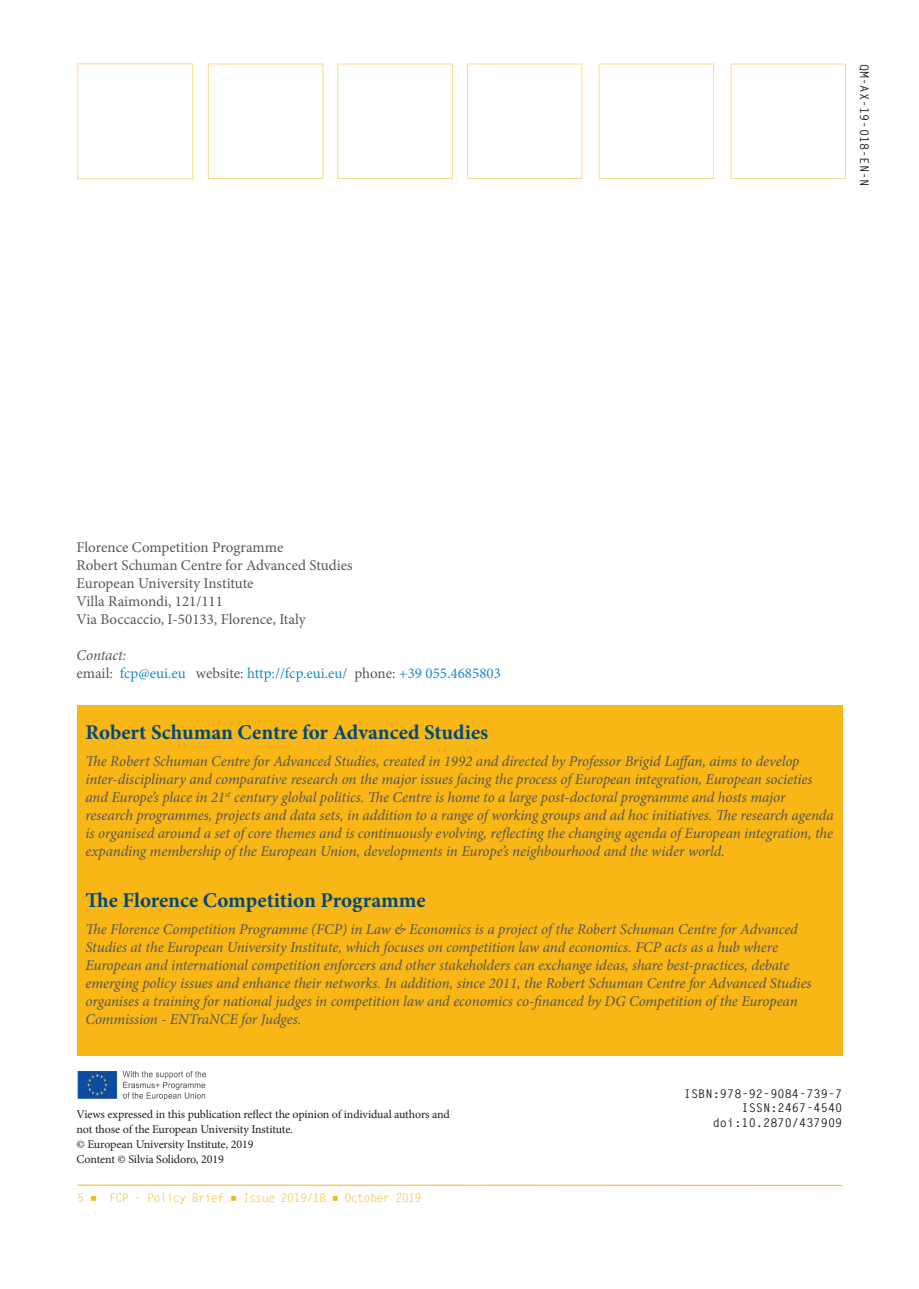
<style>
.page{position:relative;width:919px;height:1289px;background:#fff}
.page>*{position:absolute;margin:0;border:0;box-sizing:border-box;transform-origin:0 0}
.t1{font:700 21px "Minion Pro";color:#00497b}
.t2{font:italic 15px/18px "Minion Pro";letter-spacing:-.01em;color:#575756}
.t3{font:15px/18px "Minion Pro";color:#575756}
.t4{font:15px/18px "Minion Pro";color:#1d89c8}
.t5{font:700 12px/14.4px "Letter Gothic Std";color:#231f20;text-align:right}
.t6{font:12px "Letter Gothic Std";letter-spacing:-.07em;color:#f8b617}
.t7{font:11.85px "Minion Pro";letter-spacing:-.01em;color:#231f20}
.t8{font:11.7px/15px "Minion Pro";letter-spacing:-.015em;color:#231f20}
.s1{font-style:italic;color:#575756}
.s2{color:#57585a}
.s3{font-size:11.7px}
</style>
<div class="page">
<hr style="left:77px;top:1184px;width:765px;height:1px;background:#f8b617">
<div style="left:77px;top:705px;width:765px;height:351px;background:#f8b617"></div>
<img style="left:77px;top:1071px;width:130px;height:30px">
<p class="t5" style="left:871px;top:64px;width:124px;rotate:90deg">QM-AX-19-018-EN-N</p>
<p class="t3" style="left:77px;top:538px;width:277px">Florence Competition Programme<br>Robert Schuman Centre for Advanced Studies European University Institute<br>Villa Raimondi, 121/111<br>Via Boccaccio, I-50133, Florence, Italy</p>
<p class="t4" style="left:77px;top:646px;width:426px"><span class="s1">Contact:<br></span><span class="s2">email:</span> fcp@eui.eu <span class="s2">website:</span> http://fcp.eui.eu/ <span class="s2">phone:</span> +39 055.4685803</p>
<h1 class="t1" style="left:85px;top:717px;width:404px">Robert Schuman Centre for Advanced Studies</h1>
<p class="t2" style="left:85px;top:751px;width:749px">The Robert Schuman Centre for Advanced Studies, created in 1992 and directed by Professor Brigid Laffan, aims to develop inter-disciplinary and comparative research on the major issues facing the process of European integration, European societies and Europe’s place in 21<sup>st</sup> century global politics. The Centre is home to a large post-doctoral programme and hosts major research programmes, projects and data sets, in addition to a range of working groups and ad hoc initiatives. The research agenda is organised around a set of core themes and is continuously evolving, reflecting the changing agenda of European integration, the expanding membership of the European Union, developments in Europe’s neighbourhood and the wider world.</p>
<h1 class="t1" style="left:85px;top:885px;width:342px">The Florence Competition Programme</h1>
<p class="t2" style="left:85px;top:919px;width:727px">The Florence Competition Programme (FCP) in Law &amp; Economics is a project of the Robert Schuman Centre for Advanced Studies at the European University Institute, which focuses on competition law and economics. FCP acts as a hub where European and international competition enforcers and other stakeholders can exchange ideas, share best-practices, debate emerging policy issues and enhance their networks. In addition, since 2011, the Robert Schuman Centre for Advanced Studies organises a training for national judges in competition law and economics co-financed by DG Competition of the European Commission - ENTraNCE for Judges.</p>
<p class="t8" style="left:77px;top:1107px;width:375px">Views expressed in this publication reflect the opinion of individual authors and not those of the European University Institute.<br>© European University Institute, 2019</p>
<p class="t7" style="left:77px;top:1151px;width:149px">Content <span class="s3">©</span> Silvia Solidoro, 2019</p>
<p class="t6" style="left:77px;top:1191px;width:346px">5 ■ FCP - Policy Brief ■ Issue 2019/18 ■ October 2019</p>
<p class="t5" style="left:683px;top:1086px;width:160px">ISBN:978-92-9084-739-7<br>ISSN:2467-4540 doi:10.2870/437909</p>
</div>
